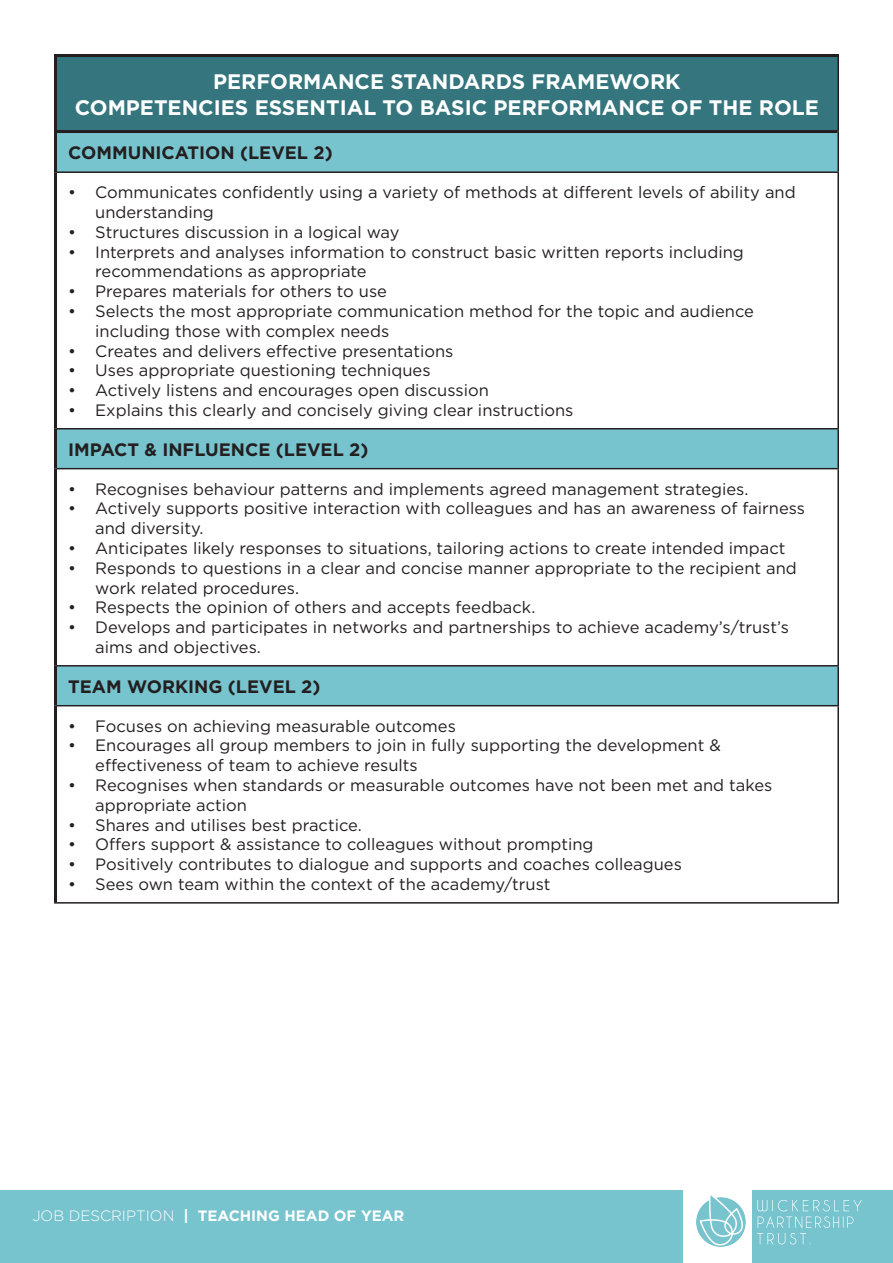
<style>
.page{position:relative;width:893px;height:1263px;background:#fff}
.page>*{position:absolute;margin:0;border:0;box-sizing:border-box;transform-origin:0 0}
.t1{font:700 21px "Gotham";color:#fff}
.t2{font:700 18px "Gotham";color:#231f20}
.t3{font:16.5px/19.8px "Gotham";color:#231f20}
.t4{font:700 15px "Gotham";color:#fff}
.s1{font-weight:300}
</style>
<div class="page">
<div style="left:0;top:1190px;width:683px;height:73px;background:#78c4ce"></div>
<div style="left:752px;top:1190px;width:141px;height:73px;background:#78c4ce"></div>
<img style="left:696px;top:1195px;width:166px;height:52px">
<div style="left:56px;top:56px;width:782px;height:76px;background:#34757e"></div>
<svg style="left:57px;top:133px;width:780px;height:572px"></svg>
<hr style="left:837px;top:57px;width:2px;height:75px;background:#231f20">
<hr style="left:837px;top:132px;width:2px;height:39px;background:#231f20">
<hr style="left:57px;top:171px;width:782px;height:2px;background:#231f20">
<hr style="left:837px;top:173px;width:2px;height:255px;background:#231f20">
<hr style="left:57px;top:428px;width:782px;height:1px;background:#231f20">
<hr style="left:837px;top:429px;width:2px;height:39px;background:#231f20">
<hr style="left:57px;top:468px;width:782px;height:1px;background:#231f20">
<hr style="left:837px;top:469px;width:2px;height:196px;background:#231f20">
<hr style="left:57px;top:665px;width:782px;height:1px;background:#231f20">
<hr style="left:837px;top:666px;width:2px;height:39px;background:#231f20">
<hr style="left:57px;top:705px;width:782px;height:1px;background:#231f20">
<hr style="left:837px;top:706px;width:2px;height:196px;background:#231f20">
<hr style="left:54px;top:902px;width:785px;height:1px;background:#231f20">
<hr style="left:54px;top:54px;width:785px;height:3px;background:#231f20">
<hr style="left:54px;top:57px;width:3px;height:73px;background:#231f20">
<hr style="left:54px;top:130px;width:783px;height:3px;background:#231f20">
<hr style="left:54px;top:133px;width:3px;height:39px;background:#231f20">
<hr style="left:54px;top:172px;width:3px;height:257px;background:#231f20">
<hr style="left:54px;top:429px;width:3px;height:40px;background:#231f20">
<hr style="left:54px;top:469px;width:3px;height:197px;background:#231f20">
<hr style="left:54px;top:666px;width:3px;height:40px;background:#231f20">
<hr style="left:54px;top:706px;width:3px;height:196px;background:#231f20">
<p class="t1" style="left:213px;top:68px;width:469px">PERFORMANCE STANDARDS FRAMEWORK</p>
<p class="t1" style="left:75px;top:93px;width:746px">COMPETENCIES ESSENTIAL TO BASIC PERFORMANCE OF THE ROLE</p>
<p class="t2" style="left:68px;top:141px;width:266px">COMMUNICATION (LEVEL 2)</p>
<p class="t3" style="left:95px;top:182px;width:702px;text-indent:-27px">• Communicates confidently using a variety of methods at different levels of ability and understanding</p>
<p class="t3" style="left:68px;top:222px;width:333px">• Structures discussion in a logical way</p>
<p class="t3" style="left:95px;top:241px;width:650px;text-indent:-27px">• Interprets and analyses information to construct basic written reports including recommendations as appropriate</p>
<p class="t3" style="left:68px;top:281px;width:320px">• Prepares materials for others to use</p>
<p class="t3" style="left:95px;top:301px;width:660px;text-indent:-27px">• Selects the most appropriate communication method for the topic and audience including those with complex needs</p>
<p class="t3" style="left:68px;top:340px;width:387px">• Creates and delivers effective presentations</p>
<p class="t3" style="left:68px;top:360px;width:364px">• Uses appropriate questioning techniques</p>
<p class="t3" style="left:68px;top:380px;width:422px">• Actively listens and encourages open discussion</p>
<p class="t3" style="left:68px;top:400px;width:507px">• Explains this clearly and concisely giving clear instructions</p>
<p class="t2" style="left:68px;top:438px;width:302px">IMPACT &amp; INFLUENCE (LEVEL 2)</p>
<p class="t3" style="left:68px;top:478px;width:682px">• Recognises behaviour patterns and implements agreed management strategies.</p>
<p class="t3" style="left:95px;top:498px;width:711px;text-indent:-27px">• Actively supports positive interaction with colleagues and has an awareness of fairness and diversity.</p>
<p class="t3" style="left:68px;top:538px;width:719px">• Anticipates likely responses to situations, tailoring actions to create intended impact</p>
<p class="t3" style="left:95px;top:558px;width:703px;text-indent:-27px">• Responds to questions in a clear and concise manner appropriate to the recipient and work related procedures.</p>
<p class="t3" style="left:68px;top:597px;width:469px">• Respects the opinion of others and accepts feedback.</p>
<p class="t3" style="left:95px;top:617px;width:695px;text-indent:-27px">• Develops and participates in networks and partnerships to achieve academy’s/trust’s aims and objectives.</p>
<p class="t2" style="left:68px;top:675px;width:254px">TEAM WORKING (LEVEL 2)</p>
<p class="t3" style="left:68px;top:715px;width:389px">• Focuses on achieving measurable outcomes</p>
<p class="t3" style="left:95px;top:735px;width:627px;text-indent:-27px">• Encourages all group members to join in fully supporting the development &amp; effectiveness of team to achieve results</p>
<p class="t3" style="left:95px;top:775px;width:679px;text-indent:-27px">• Recognises when standards or measurable outcomes have not been met and takes appropriate action</p>
<p class="t3" style="left:68px;top:814px;width:295px">• Shares and utilises best practice.</p>
<p class="t3" style="left:68px;top:834px;width:527px">• Offers support &amp; assistance to colleagues without prompting</p>
<p class="t3" style="left:68px;top:854px;width:615px">• Positively contributes to dialogue and supports and coaches colleagues</p>
<p class="t3" style="left:68px;top:874px;width:484px">• Sees own team within the context of the academy/trust</p>
<p class="t4" style="left:32px;top:1206px;width:374px"><span class="s1">JOB DESCRIPTION</span> | TEACHING HEAD OF YEAR</p>
</div>
